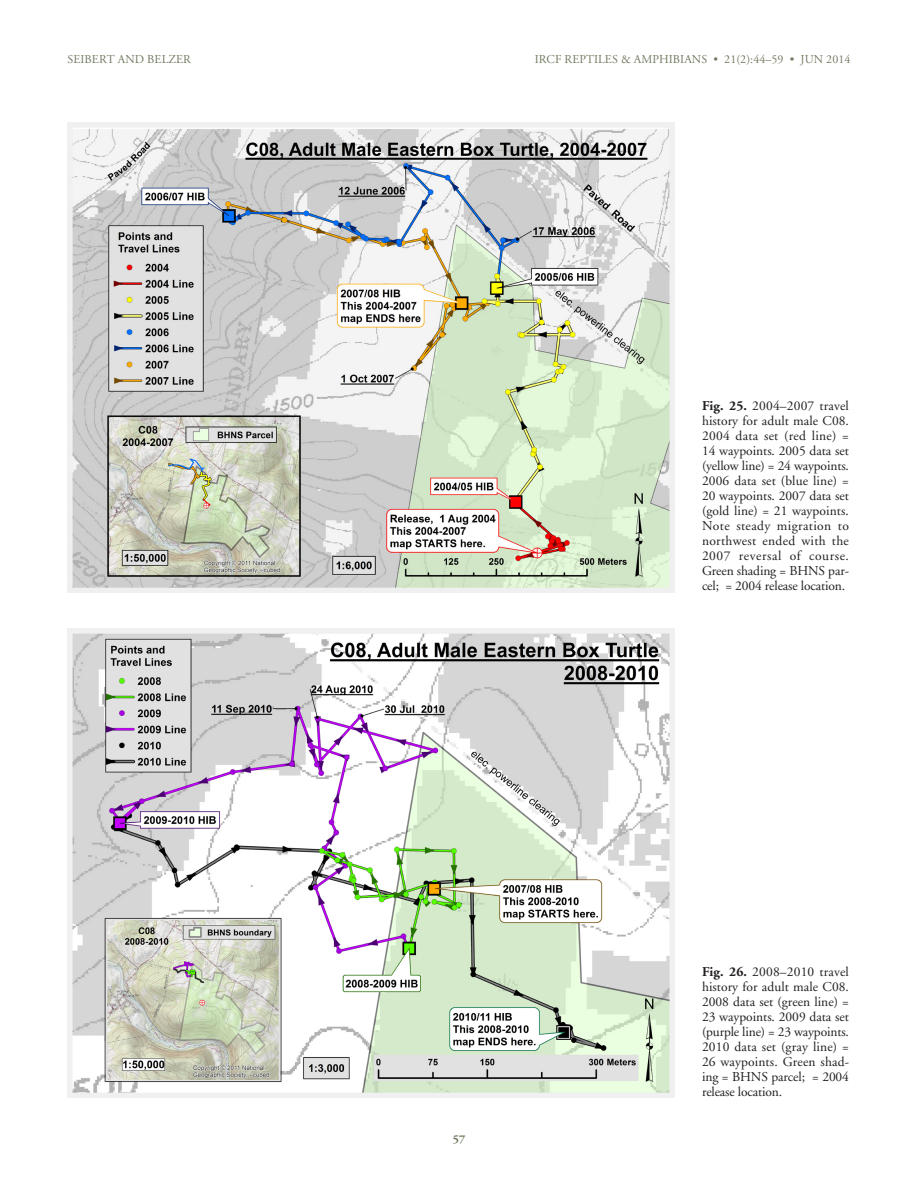
<style>
.page{position:relative;width:918px;height:1188px;background:#fff}
.page>*{position:absolute;margin:0;border:0;box-sizing:border-box;transform-origin:0 0}
.Figure_Caption{font:13.5px/15px "Adobe Garamond";letter-spacing:-.01em;color:#231f20;text-align:justify}
.Running_Head_RIGHT{font:12px "Adobe Garamond";letter-spacing:.005em;color:#717a60}
.Running_Head_LEFT{font:12px "Adobe Garamond";letter-spacing:.005em;color:#717a60}
.t1{font:700 12px "Adobe Garamond";color:#717a60}
.s1{font-weight:700}
</style>
<div class="page">
<img style="left:68px;top:123px;width:607px;height:469px">
<img style="left:68px;top:628px;width:607px;height:470px">
<p class="Running_Head_LEFT" style="left:68px;top:53px;width:125px">SEIBERT AND BELZER</p>
<p class="Running_Head_RIGHT" style="left:535px;top:53px;width:317px">IRCF REPTILES &amp; AMPHIBIANS • 21(2):44–59 • JUN 2014</p>
<p class="Figure_Caption" style="left:702px;top:399px;width:149px"><span class="s1">Fig. 25.</span> 2004–2007 travel history for adult male C08.<br>2004 data set (red line) = 14 waypoints. 2005 data set (yellow line) = 24 waypoints.<br>2006 data set (blue line) = 20 waypoints. 2007 data set (gold line) = 21 waypoints.<br>Note steady migration to northwest ended with the 2007 reversal of course.<br>Green shading = BHNS par&shy;cel; = 2004 release location.</p>
<p class="t1" style="left:453px;top:1132px;width:14px">57</p>
<p class="Figure_Caption" style="left:702px;top:964px;width:149px"><span class="s1">Fig. 26.</span> 2008–2010 travel history for adult male C08.<br>2008 data set (green line) = 23 waypoints. 2009 data set (purple line) = 23 waypoints.<br>2010 data set (gray line) = 26 waypoints. Green shad&shy;ing = BHNS parcel; = 2004 release location.</p>
</div>
